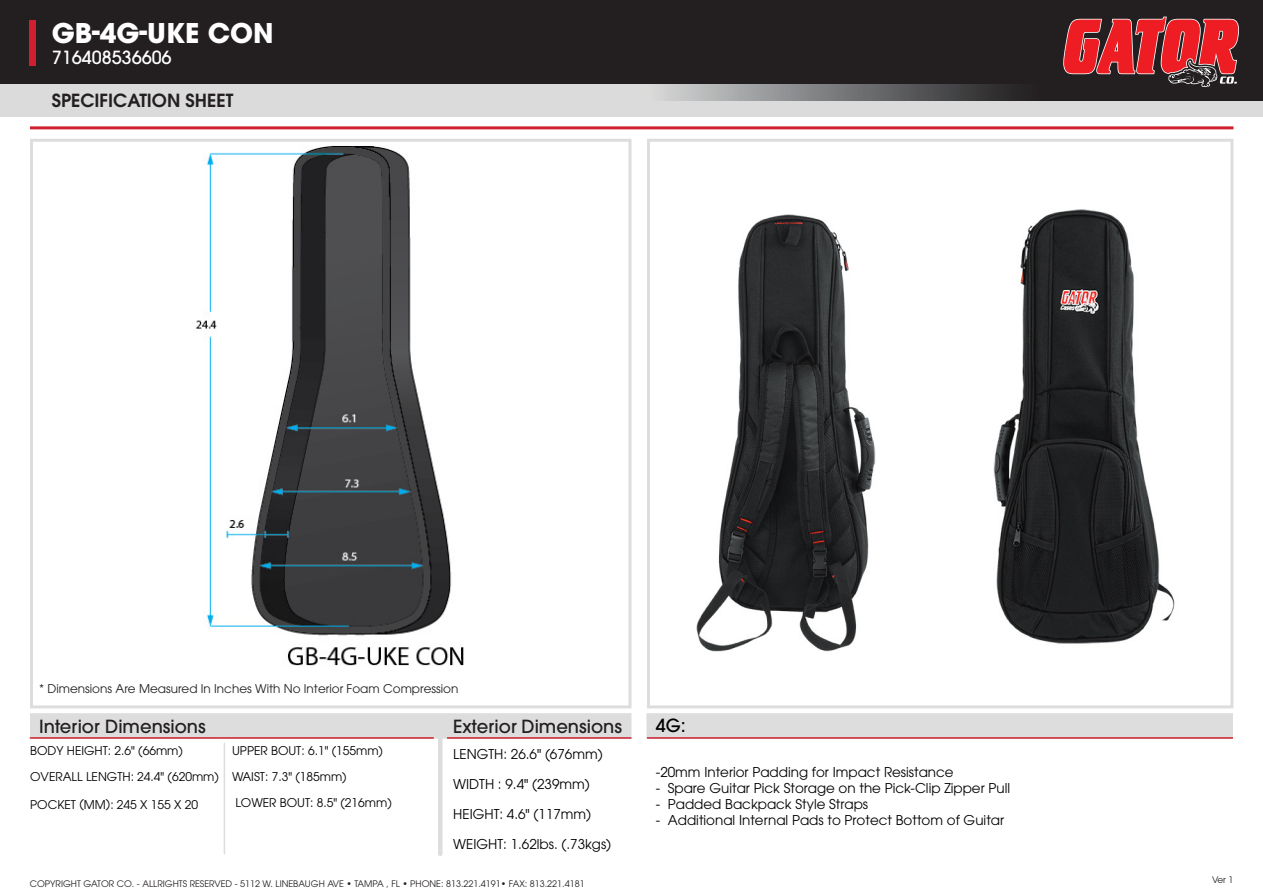
<style>
.page{position:relative;width:1263px;height:893px;background:#fff}
.page>*{position:absolute;margin:0;border:0;box-sizing:border-box;transform-origin:0 0}
.t1{font:700 27px "ITC Avant Garde Std";color:#fff}
.t2{font:500 18px "ITC Avant Garde Std";color:#231f20}
.t3{font:600 18px "ITC Avant Garde Std";color:#231f20}
.t4{font:500 18px "ITC Avant Garde Std";color:#fff}
.t5{font:500 18px "ITC Avant Garde Std";color:#000}
.t6{font:13.5px "ITC Avant Garde Std";color:#000}
.t7{font:12px/26.2px "ITC Avant Garde Std";color:#000}
.t8{font:12px "ITC Avant Garde Pro";color:#231f20}
.t9{font:9px "ITC Avant Garde Pro";color:#231f20}
</style>
<div class="page">
<div style="left:646px;top:713px;width:587px;height:26px;background:#ddd"></div>
<div style="left:30px;top:139px;width:601px;height:569px;border:3px solid #ddd"></div>
<div style="left:647px;top:139px;width:586px;height:569px;border:3px solid #ddd"></div>
<div style="left:0;top:84px;width:1263px;height:33px;background:#dbdbdb"></div>
<img style="left:196px;top:146px;width:268px;height:520px">
<div style="left:30px;top:713px;width:601px;height:26px;background:#ddd"></div>
<img style="left:993px;top:209px;width:182px;height:435px">
<img style="left:696px;top:214px;width:180px;height:438px">
<hr style="left:30px;top:126px;width:1203px;height:3px;background:#d0202f">
<hr style="left:30px;top:737px;width:404px;height:2px;background:#d0202f">
<hr style="left:647px;top:737px;width:586px;height:2px;background:#d0202f">
<hr style="left:447px;top:737px;width:184px;height:2px;background:#d0202f">
<hr style="left:438px;top:728px;width:4px;height:126px;background:#ddd">
<hr style="left:224px;top:743px;width:1px;height:111px;background:#ddd">
<div style="left:646px;top:70px;width:400px;height:31px;background:linear-gradient(to right,#d5d7d8,#191819)"></div>
<div style="left:0;top:0;width:1263px;height:84px;background:#231f20"></div>
<div style="left:30px;top:20px;width:6px;height:45px;background:#d0202f"></div>
<div style="left:1039px;top:1px;width:224px;height:100px;background:#231f20"></div>
<svg style="left:1063px;top:17px;width:176px;height:70px"></svg>
<h1 class="t1" style="left:52px;top:15px;width:223px">GB-4G-UKE CON</h1>
<h2 class="t4" style="left:52px;top:46px;width:121px">716408536606</h2>
<h2 class="t3" style="left:52px;top:89px;width:183px">SPECIFICATION SHEET</h2>
<p class="t8" style="left:39px;top:682px;width:421px">* Dimensions Are Measured In Inches With No Interior Foam Compression</p>
<h2 class="t2" style="left:39px;top:715px;width:168px">Interior Dimensions</h2>
<h2 class="t2" style="left:453px;top:714px;width:170px">Exterior Dimensions</h2>
<p class="t7" style="left:30px;top:737px;width:190px">BODY HEIGHT: 2.6" (66mm)<br>OVERALL LENGTH: 24.4" (620mm)</p>
<p class="t7" style="left:30px;top:791px;width:169px">POCKET (MM): 245 X 155 X 20</p>
<p class="t7" style="left:232px;top:737px;width:161px">UPPER BOUT: 6.1" (155mm)<br>WAIST: 7.3" (185mm)<br>LOWER BOUT: 8.5" (216mm)</p>
<p class="t6" style="left:453px;top:745px;width:151px">LENGTH: 26.6" (676mm)</p>
<p class="t6" style="left:453px;top:775px;width:138px">WIDTH : 9.4" (239mm)</p>
<p class="t6" style="left:453px;top:805px;width:140px">HEIGHT: 4.6" (117mm)</p>
<p class="t6" style="left:453px;top:835px;width:160px">WEIGHT: 1.62lbs. (.73kgs)</p>
<p class="t9" style="left:30px;top:878px;width:556px">COPYRIGHT GATOR CO. - ALLRIGHTS RESERVED - 5112 W. LINEBAUGH AVE • TAMPA , FL • PHONE: 813.221.4191• FAX: 813.221.4181</p>
<h2 class="t5" style="left:656px;top:714px;width:31px">4G:</h2>
<p class="t6" style="left:656px;top:763px;width:299px">-20mm Interior Padding for Impact Resistance</p>
<p class="t6" style="left:656px;top:780px;width:356px">- Spare Guitar Pick Storage on the Pick-Clip Zipper Pull</p>
<p class="t6" style="left:656px;top:796px;width:214px">- Padded Backpack Style Straps</p>
<p class="t6" style="left:656px;top:812px;width:350px">- Additional Internal Pads to Protect Bottom of Guitar</p>
<p class="t9" style="left:1212px;top:874px;width:23px">Ver 1</p>
</div>
